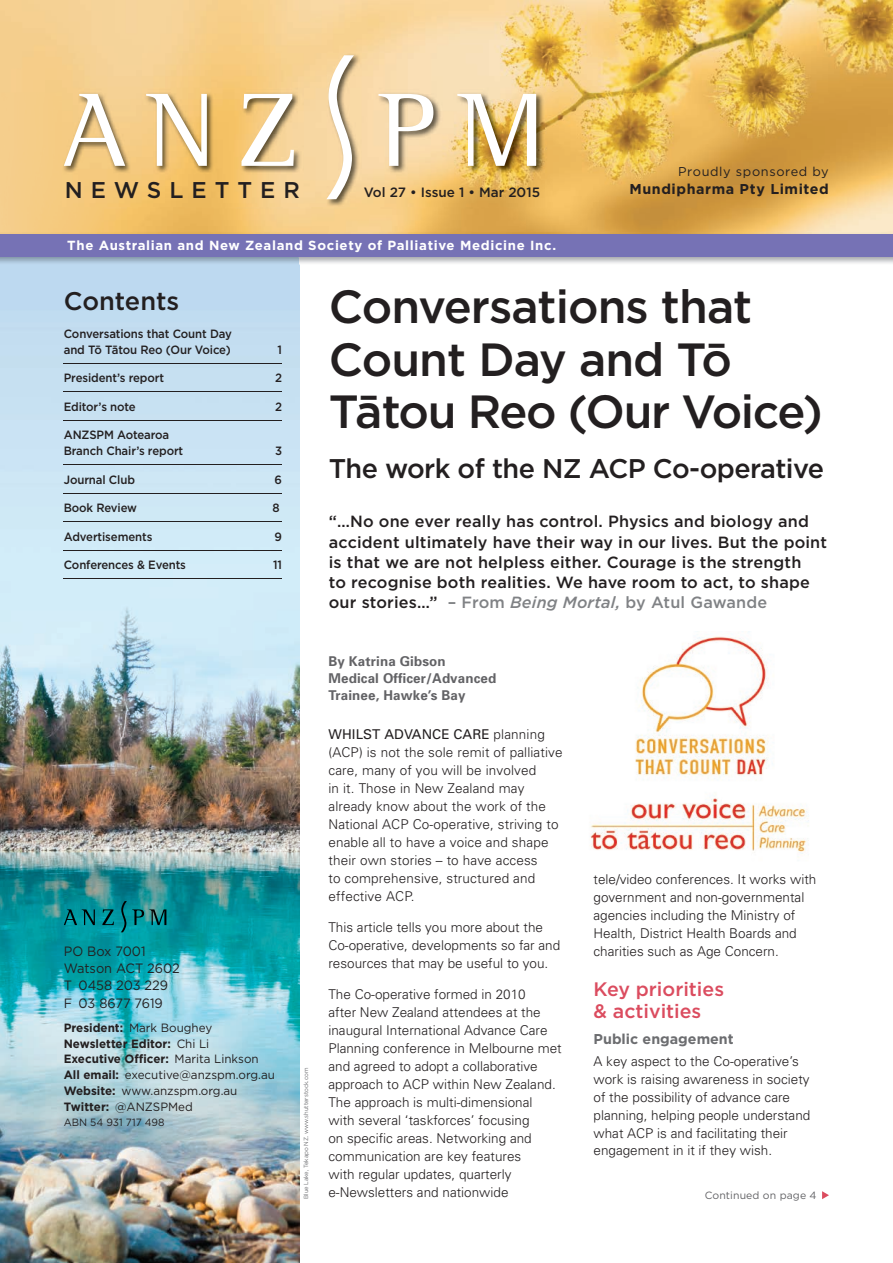
<style>
.page{position:relative;width:893px;height:1263px;background:#fff}
.page>*{position:absolute;margin:0;border:0;box-sizing:border-box;transform-origin:0 0}
.t1{font:500 46.5px/52.5px "Gotham";letter-spacing:-.025em;color:#231f20}
.t2{font:500 27px "Gotham";letter-spacing:-.02em;color:#231f20}
.t3{font:500 25.5px "Gotham";color:#231f20}
.t4{font:500 22.8px "Gotham";letter-spacing:.35em;color:#231f20}
.t5{font:500 19.5px/22.5px "Gotham";color:#db4c5f}
.t6{font:500 16.2px/20.2px "Gotham";letter-spacing:.01em;color:#231f20}
.t7{font:700 14.25px "Gotham";letter-spacing:.04em;color:#231f20}
.t8{font:700 14.25px "Gotham";color:#6c6d70}
.t9{font:300 13.5px/18px "Univers";color:#231f20}
.t10{font:700 13.5px/17.2px "Univers";letter-spacing:.01em;color:#636366}
.t11{font:13.5px/17.2px "Gotham";color:#231f20;scale:.95 1}
.t12{font:500 13.5px "Gotham";color:#231f20}
.t13{font:700 13.2px "Gotham";letter-spacing:.05em;color:#fff}
.t14{font:12.75px "Gotham";letter-spacing:.05em;color:#231f20}
.t15{font:500 12px/15.8px "Gotham";letter-spacing:-.01em;color:#231f20;scale:.95 1}
.t16{font:12px/15.8px "Gotham";color:#231f20}
.t17{font:10.5px "Gotham";letter-spacing:.01em;color:#636366}
.t18{font:10.5px "Gotham";color:#231f20}
.t19{font:6px "Gotham";color:#6c6d70}
.s1{font-weight:700}
.s2{color:#808285}
.s3{font-style:italic;color:#808285}
.s4{font-weight:400}
</style>
<div class="page">
<img style="left:0;top:265px;width:299px;height:998px">
<img style="left:0;top:0;width:893px;height:93px">
<img style="left:526px;top:93px;width:367px;height:140px">
<img style="left:104px;top:207px;width:422px;height:26px">
<img style="left:0;top:233px;width:893px;height:32px">
<div style="left:0;top:234px;width:893px;height:23px;background:#7672b5"></div>
<img style="left:62px;top:54px;width:482px;height:153px">
<svg style="left:64px;top:94px;width:61px;height:72px"></svg>
<svg style="left:146px;top:94px;width:61px;height:72px"></svg>
<svg style="left:241px;top:94px;width:53px;height:72px"></svg>
<svg style="left:378px;top:94px;width:55px;height:72px"></svg>
<img style="left:457px;top:94px;width:79px;height:72px">
<svg style="left:326px;top:55px;width:28px;height:144px"></svg>
<hr style="left:64px;top:363px;width:218px;height:1px;background:#231f20">
<hr style="left:64px;top:392px;width:218px;height:1px;background:#231f20">
<hr style="left:64px;top:420px;width:218px;height:1px;background:#231f20">
<hr style="left:64px;top:464px;width:218px;height:1px;background:#231f20">
<hr style="left:64px;top:493px;width:218px;height:1px;background:#231f20">
<hr style="left:64px;top:521px;width:218px;height:1px;background:#231f20">
<hr style="left:64px;top:550px;width:218px;height:1px;background:#231f20">
<hr style="left:64px;top:578px;width:218px;height:1px;background:#231f20">
<svg style="left:822px;top:1191px;width:7px;height:8px"></svg>
<svg style="left:64px;top:909px;width:31px;height:16px"></svg>
<svg style="left:102px;top:909px;width:12px;height:16px"></svg>
<svg style="left:121px;top:901px;width:45px;height:31px"></svg>
<img style="left:590px;top:631px;width:219px;height:223px">
<h3 class="t4" style="left:65px;top:175px;width:237px">NEWSLETTER</h3>
<p class="t12" style="left:364px;top:183px;width:178px">Vol 27 • Issue 1 • Mar 2015</p>
<p class="t13" style="left:67px;top:236px;width:490px">The Australian and New Zealand Society of Palliative Medicine Inc.</p>
<p class="t14" style="left:678px;top:163px;width:152px">Proudly sponsored by</p>
<p class="t7" style="left:630px;top:180px;width:201px">Mundipharma Pty Limited</p>
<h3 class="t3" style="left:64px;top:284px;width:117px">Contents</h3>
<p class="t15" style="left:64px;top:326px;width:179px">Conversations that Count Day and Tō Tātou Reo (Our Voice)</p>
<p class="t15" style="left:278px;top:342px;width:6px">1</p>
<p class="t15" style="left:64px;top:370px;width:107px">President’s report</p>
<p class="t15" style="left:275px;top:370px;width:9px">2</p>
<p class="t15" style="left:64px;top:399px;width:77px">Editor’s note</p>
<p class="t15" style="left:275px;top:399px;width:9px">2</p>
<p class="t15" style="left:64px;top:427px;width:127px">ANZSPM Aotearoa<br>Branch Chair’s report</p>
<p class="t15" style="left:275px;top:443px;width:9px">3</p>
<p class="t15" style="left:64px;top:471px;width:76px">Journal Club</p>
<p class="t15" style="left:275px;top:471px;width:9px">6</p>
<p class="t15" style="left:64px;top:500px;width:79px">Book Review</p>
<p class="t15" style="left:273px;top:500px;width:9px">8</p>
<p class="t15" style="left:64px;top:528px;width:95px">Advertisements</p>
<p class="t15" style="left:275px;top:528px;width:9px">9</p>
<p class="t15" style="left:64px;top:557px;width:130px">Conferences &amp; Events</p>
<p class="t15" style="left:273px;top:557px;width:11px">11</p>
<p class="t11" style="left:64px;top:942px;width:124px">PO Box 7001<br>Watson ACT 2602<br>T 0458 203 229<br>F 03 8677 7619</p>
<p class="t16" style="left:64px;top:1019px;width:213px"><span class="s1">President:</span> Mark Boughey<br><span class="s1">Newsletter Editor:</span> Chi Li<br><span class="s1">Executive Officer:</span> Marita Linkson<br><span class="s1">All email:</span> executive@anzspm.org.au<br><span class="s1">Website:</span> www.anzspm.org.au<br><span class="s1">Twitter:</span> @ANZSPMed</p>
<p class="t18" style="left:64px;top:1116px;width:102px">ABN 54 931 717 498</p>
<p class="t19" style="left:302px;top:1199px;width:133px;rotate:-90deg">Blue Lake, Tekapo NZ. www.shutterstock.com</p>
<h1 class="t1" style="left:329px;top:280px;width:496px">Conversations that<br>Count Day and Tō<br>Tātou Reo (Our Voice)</h1>
<h2 class="t2" style="left:329px;top:451px;width:497px">The work of the NZ ACP Co-operative</h2>
<p class="t6" style="left:329px;top:511px;width:500px">“…No one ever really has control. Physics and biology and accident ultimately have their way in our lives. But the point is that we are not helpless either. Courage is the strength<br>to recognise both realities. We have room to act, to shape our stories…” <span class="s2">– From</span> <span class="s3">Being Mortal,</span> <span class="s2">by Atul Gawande</span></p>
<p class="t10" style="left:328px;top:652px;width:169px">By Katrina Gibson<br>Medical Officer/Advanced<br>Trainee, Hawke’s Bay</p>
<p class="t9" style="left:328px;top:725px;width:236px"><span class="s4">WHILST ADVANCE CARE</span> planning (ACP) is not the sole remit of palliative care, many of you will be involved<br>in it. Those in New Zealand may already know about the work of the<br>National ACP Co-operative, striving to enable all to have a voice and shape their own stories – to have access<br>to comprehensive, structured and effective ACP.</p>
<p class="t9" style="left:328px;top:918px;width:233px">This article tells you more about the<br>Co-operative, developments so far and resources that may be useful to you.</p>
<p class="t9" style="left:328px;top:985px;width:235px">The Co-operative formed in 2010<br>after New Zealand attendees at the inaugural International Advance Care Planning conference in Melbourne met and agreed to adopt a collaborative approach to ACP within New Zealand.<br>The approach is multi-dimensional with several ‘taskforces’ focusing<br>on specific areas. Networking and communication are key features<br>with regular updates, quarterly e-Newsletters and nationwide</p>
<p class="t9" style="left:593px;top:870px;width:224px">tele/video conferences. It works with government and non-governmental agencies including the Ministry of Health, District Health Boards and charities such as Age Concern.</p>
<h3 class="t5" style="left:593px;top:977px;width:132px">Key priorities &amp; activities</h3>
<p class="t8" style="left:593px;top:1029px;width:142px">Public engagement</p>
<p class="t9" style="left:593px;top:1052px;width:218px">A key aspect to the Co-operative’s work is raising awareness in society of the possibility of advance care planning, helping people understand what ACP is and facilitating their engagement in it if they wish.</p>
<p class="t17" style="left:705px;top:1189px;width:113px">Continued on page 4</p>
</div>
